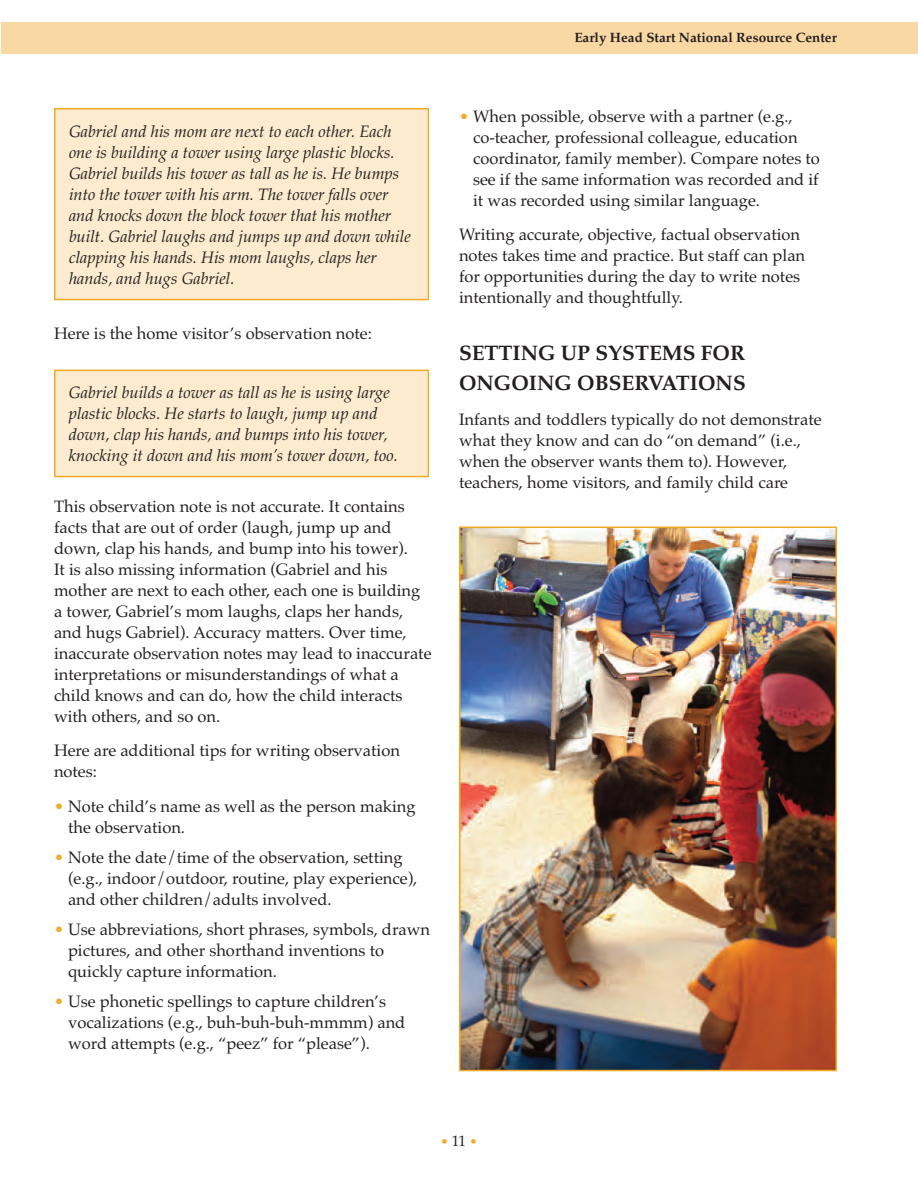
<style>
.page{position:relative;width:918px;height:1188px;background:#fff}
.page>*{position:absolute;margin:0;border:0;box-sizing:border-box;transform-origin:0 0}
.t1{font:21px/30px "Palatino Bold Os F";color:#231f20}
.t2{font:16.5px/21px "Palatino";color:#231f20}
.t3{font:16.5px/21px "Palatino Italic Os F";color:#231f20}
.t4{font:13.5px "Palatino Bold Os F";color:#231f20}
.t5{font:13.5px "Palatino";color:#f2aa27}
.s1{color:#f2aa27}
.s2{font-size:15px;color:#231f20}
</style>
<div class="page">
<div style="left:1px;top:23px;width:917px;height:31px;background:#f9d8a4"></div>
<div style="left:56px;top:110px;width:372px;height:189px;background:#fcebce"></div>
<div style="left:54px;top:108px;width:375px;height:192px;border:2px solid #f2aa27"></div>
<div style="left:56px;top:371px;width:372px;height:105px;background:#fcebce"></div>
<div style="left:54px;top:370px;width:375px;height:107px;border:2px solid #f2aa27"></div>
<img style="left:462px;top:529px;width:372px;height:539px">
<div style="left:459px;top:526px;width:378px;height:545px;border:2px solid #f2aa27"></div>
<p class="t3" style="left:69px;top:122px;width:343px">Gabriel and his mom are next to each other. Each one is building a tower using large plastic blocks.<br>Gabriel builds his tower as tall as he is. He bumps into the tower with his arm. The tower falls over and knocks down the block tower that his mother built. Gabriel laughs and jumps up and down while clapping his hands. His mom laughs, claps her hands, and hugs Gabriel.</p>
<p class="t2" style="left:54px;top:323px;width:319px">Here is the home visitor’s observation note:</p>
<p class="t3" style="left:69px;top:384px;width:331px">Gabriel builds a tower as tall as he is using large plastic blocks. He starts to laugh, jump up and down, clap his hands, and bumps into his tower, knocking it down and his mom’s tower down, too.</p>
<p class="t2" style="left:54px;top:496px;width:379px">This observation note is not accurate. It contains facts that are out of order (laugh, jump up and down, clap his hands, and bump into his tower).<br>It is also missing information (Gabriel and his mother are next to each other, each one is building a tower, Gabriel’s mom laughs, claps her hands, and hugs Gabriel). Accuracy matters. Over time, inaccurate observation notes may lead to inaccurate interpretations or misunderstandings of what a child knows and can do, how the child interacts with others, and so on.</p>
<p class="t2" style="left:54px;top:740px;width:348px">Here are additional tips for writing observation notes:</p>
<p class="t2" style="left:68px;top:796px;width:349px;text-indent:-14px"><span class="s1">•</span> Note child’s name as well as the person making the observation.</p>
<p class="t2" style="left:68px;top:847px;width:351px;text-indent:-14px"><span class="s1">•</span> Note the date/time of the observation, setting (e.g., indoor/outdoor, routine, play experience), and other children/adults involved.</p>
<p class="t2" style="left:68px;top:919px;width:364px;text-indent:-14px"><span class="s1">•</span> Use abbreviations, short phrases, symbols, drawn pictures, and other shorthand inventions to quickly capture information.</p>
<p class="t2" style="left:68px;top:991px;width:339px;text-indent:-14px"><span class="s1">•</span> Use phonetic spellings to capture children’s vocalizations (e.g., buh-buh-buh-mmmm) and word attempts (e.g., “peez” for “please”).</p>
<p class="t4" style="left:574px;top:32px;width:264px">Early Head Start National Resource Center</p>
<p class="t2" style="left:473px;top:105px;width:348px;text-indent:-14px"><span class="s1">•</span> When possible, observe with a partner (e.g., co-teacher, professional colleague, education coordinator, family member). Compare notes to see if the same information was recorded and if it was recorded using similar language.</p>
<p class="t2" style="left:459px;top:224px;width:348px">Writing accurate, objective, factual observation notes takes time and practice. But staff can plan for opportunities during the day to write notes intentionally and thoughtfully.</p>
<h1 class="t1" style="left:459px;top:340px;width:288px">SETTING UP SYSTEMS FOR<br>ONGOING OBSERVATIONS</h1>
<p class="t2" style="left:459px;top:408px;width:364px">Infants and toddlers typically do not demonstrate what they know and can do “on demand” (i.e., when the observer wants them to). However, teachers, home visitors, and family child care</p>
<p class="t5" style="left:440px;top:1134px;width:39px">•<span class="s2">11</span>•</p>
</div>
